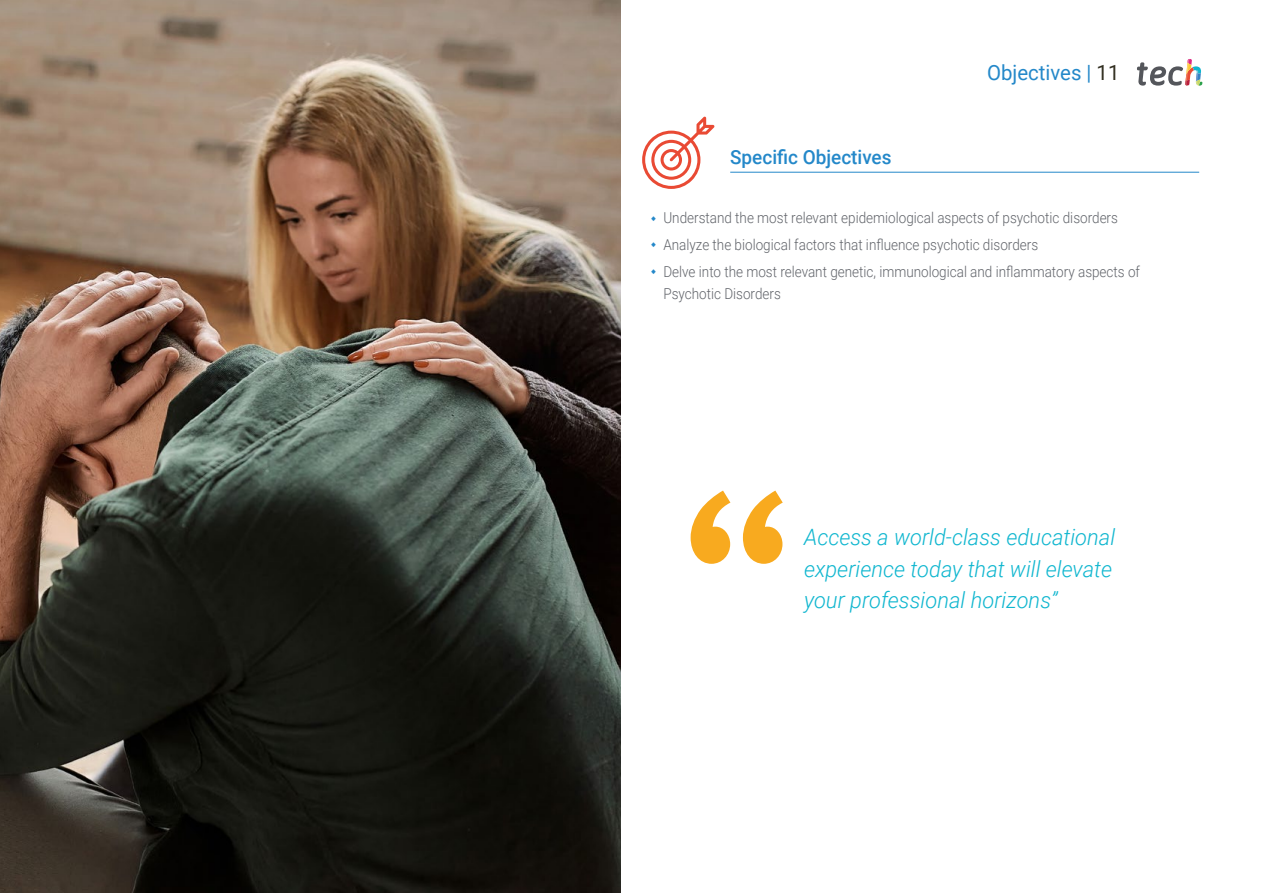
<style>
.page{position:relative;width:1263px;height:893px;background:#fff}
.page>*{position:absolute;margin:0;border:0;box-sizing:border-box;transform-origin:0 0}
.t1{font:italic 300 22.5px/31.5px "Roboto";color:#0fb6cf}
.t2{font:21px "Roboto";color:#2488c9}
.t3{font:500 19.5px "Roboto";color:#2488c9}
.t4{font:300 15px/26.7px "Roboto";color:#61646a;scale:.9 1}
.s1{color:#312e20}
</style>
<div class="page">
<hr style="left:730px;top:172px;width:469px;height:1px;background:#2488c9">
<svg style="left:642px;top:117px;width:72px;height:72px"></svg>
<img style="left:0;top:0;width:621px;height:893px">
<svg style="left:691px;top:491px;width:92px;height:73px"></svg>
<svg style="left:1137px;top:59px;width:65px;height:27px"></svg>
<h3 class="t3" style="left:730px;top:143px;width:163px">Specific Objectives</h3>
<h2 class="t2" style="left:987px;top:57px;width:134px">Objectives | <span class="s1">11</span></h2>
<p class="t4" style="left:663px;top:204px;width:531px">Understand the most relevant epidemiological aspects of psychotic disorders<br>Analyze the biological factors that influence psychotic disorders<br>Delve into the most relevant genetic, immunological and inflammatory aspects of</p>
<p class="t4" style="left:663px;top:280px;width:132px">Psychotic Disorders</p>
<h1 class="t1" style="left:804px;top:520px;width:313px">Access a world-class educational experience today that will elevate your professional horizons”</h1>
</div>
